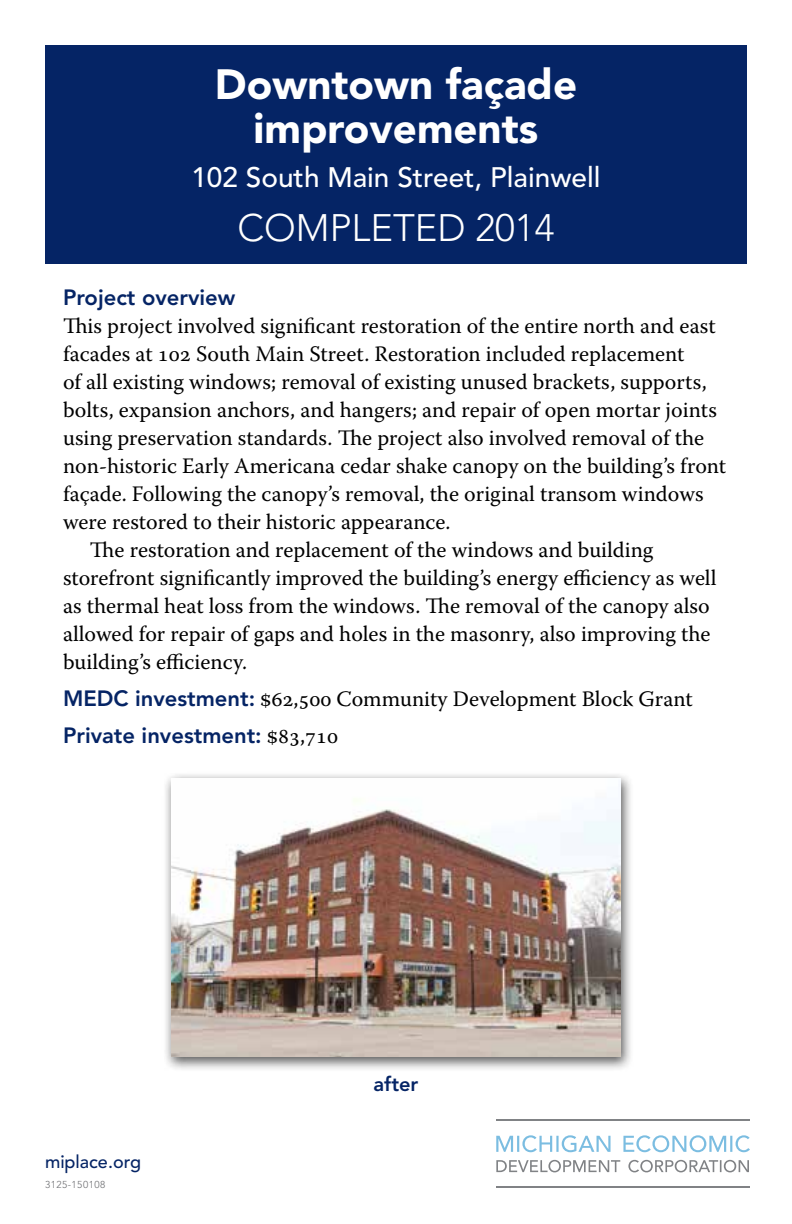
<style>
.page{position:relative;width:792px;height:1224px;background:#fff}
.page>*{position:absolute;margin:0;border:0;box-sizing:border-box;transform-origin:0 0}
.t1{font:900 42px/44px "Avenir";color:#fff;text-align:center}
.t2{font:300 38px "Avenir";color:#fff}
.t3{font:500 28px "Avenir";color:#fff}
.t4{font:22px "Warnock Pro";color:#000}
.t5{font:800 22px "Avenir";color:#052465}
.t6{font:800 20px "Avenir";color:#052465}
.t7{font:500 18px "Avenir";color:#052465}
.t8{font:300 10px "Avenir";letter-spacing:.05em;color:#6d6e71}
.s1{font-family:"Avenir";font-weight:800;color:#052465}
.s2{font-family:"Warnock Pro";font-weight:400;color:#000}
</style>
<div class="page">
<div style="left:45px;top:45px;width:702px;height:218px;background:#052465"></div>
<div style="left:162px;top:771px;width:472px;height:301px;background:#000;opacity:.65"></div>
<img style="left:171px;top:778px;width:450px;height:279px">
<svg style="left:496px;top:1160px;width:253px;height:12px"></svg>
<svg style="left:496px;top:1135px;width:254px;height:17px"></svg>
<hr style="left:496px;top:1120px;width:254px;height:1px;background:#808285">
<hr style="left:496px;top:1186px;width:254px;height:1px;background:#808285">
<h1 class="t1" style="left:215px;top:62px;width:364px">Downtown façade improvements</h1>
<p class="t3" style="left:191px;top:161px;width:411px">102 South Main Street, Plainwell</p>
<h2 class="t2" style="left:238px;top:206px;width:318px">COMPLETED 2014</h2>
<p class="t5" style="left:63px;top:284px;width:174px">Project overview</p>
<p class="t4" style="left:63px;top:312px;width:654px">This project involved significant restoration of the entire north and east</p>
<p class="t4" style="left:63px;top:340px;width:623px">facades at 102 South Main Street. Restoration included replacement</p>
<p class="t4" style="left:63px;top:368px;width:645px">of all existing windows; removal of existing unused brackets, supports,</p>
<p class="t4" style="left:63px;top:396px;width:655px">bolts, expansion anchors, and hangers; and repair of open mortar joints</p>
<p class="t4" style="left:63px;top:424px;width:643px">using preservation standards. The project also involved removal of the</p>
<p class="t4" style="left:63px;top:452px;width:665px">non-historic Early Americana cedar shake canopy on the building’s front</p>
<p class="t4" style="left:63px;top:480px;width:642px">façade. Following the canopy’s removal, the original transom windows</p>
<p class="t4" style="left:63px;top:508px;width:389px">were restored to their historic appearance.</p>
<p class="t4" style="left:90px;top:536px;width:565px">The restoration and replacement of the windows and building</p>
<p class="t4" style="left:63px;top:564px;width:655px">storefront significantly improved the building’s energy efficiency as well</p>
<p class="t4" style="left:63px;top:592px;width:648px">as thermal heat loss from the windows. The removal of the canopy also</p>
<p class="t4" style="left:63px;top:620px;width:649px">allowed for repair of gaps and holes in the masonry, also improving the</p>
<p class="t4" style="left:63px;top:648px;width:186px">building’s efficiency.</p>
<p class="t4" style="left:63px;top:685px;width:631px"><span class="s1">MEDC investment:</span> $62,500 Community Development Block Grant</p>
<p class="t5" style="left:63px;top:722px;width:277px">Private investment: <span class="s2">$83,710</span></p>
<p class="t7" style="left:45px;top:1151px;width:98px">miplace.org</p>
<p class="t8" style="left:45px;top:1178px;width:62px">3125-150108</p>
<p class="t6" style="left:374px;top:1072px;width:46px">after</p>
</div>
